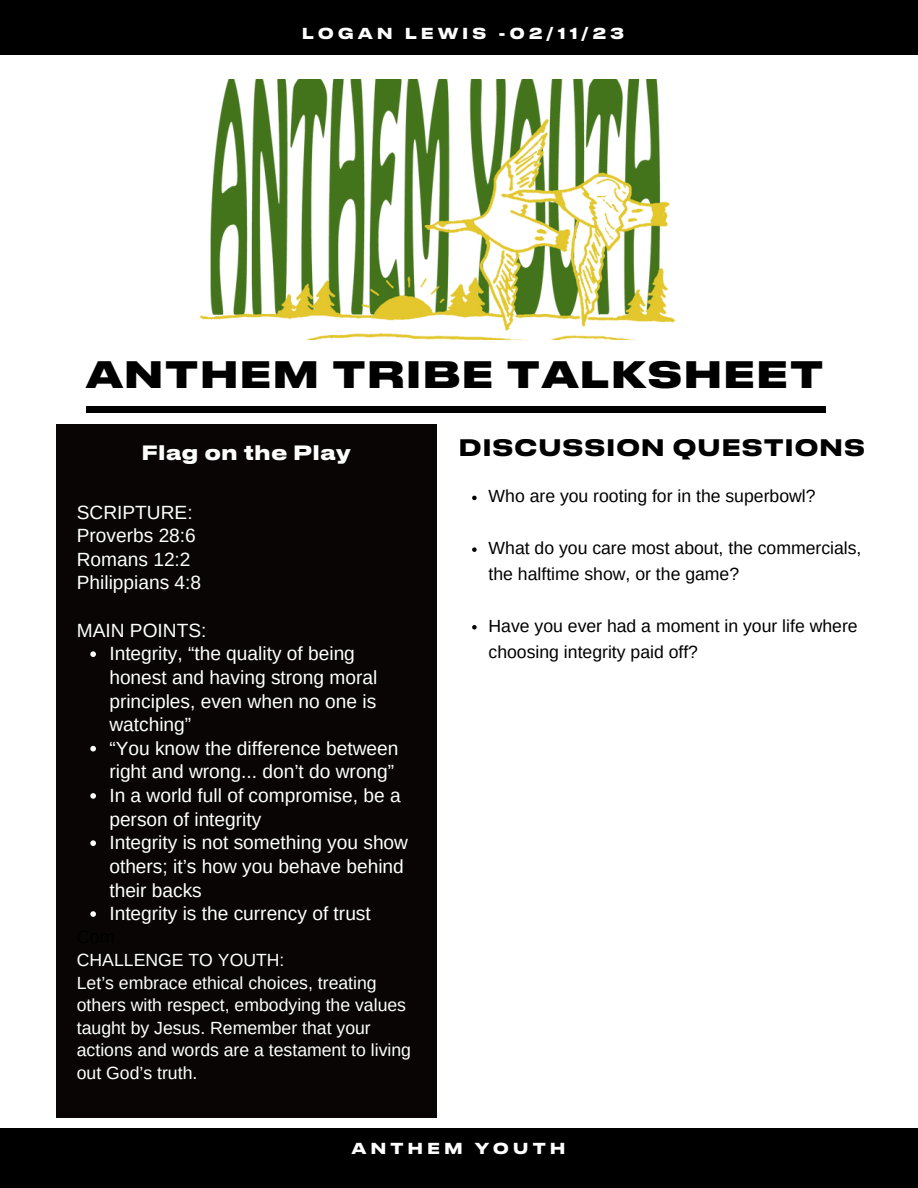
<style>
.page{position:relative;width:918px;height:1188px;background:#fff}
.page>*{position:absolute;margin:0;border:0;box-sizing:border-box;transform-origin:0 0}
.t1{font:800 36px "Druk Text Wide Cyr";letter-spacing:.02em;color:#000}
.t2{font:700 22.5px "Druk Text Wide Cyr";letter-spacing:.02em;color:#000}
.t3{font:700 19.5px "Druk Text Wide Cyr";color:#fff}
.t4{font:19.2px/23.7px "Arimo";color:#fff}
.t5{font:17.7px/22.5px "Arimo";color:#fff}
.t6{font:17.55px/25.8px "Arimo";color:#000}
.t7{font:700 15px "Druk Text Wide Cyr";letter-spacing:.25em;color:#fff}
</style>
<div class="page">
<div style="left:0;top:0;width:918px;height:55px;background:#000"></div>
<div style="left:87px;top:406px;width:739px;height:7px;background:#000"></div>
<div style="left:56px;top:424px;width:380px;height:694px;background:#090505"></div>
<div style="left:0;top:1129px;width:918px;height:59px;background:#000"></div>
<img style="left:200px;top:79px;width:476px;height:260px">
<svg style="left:90px;top:651px;width:6px;height:6px"></svg>
<svg style="left:90px;top:746px;width:6px;height:5px"></svg>
<svg style="left:90px;top:793px;width:6px;height:6px"></svg>
<svg style="left:90px;top:840px;width:6px;height:6px"></svg>
<svg style="left:90px;top:911px;width:6px;height:6px"></svg>
<svg style="left:472px;top:496px;width:5px;height:4px"></svg>
<svg style="left:472px;top:547px;width:5px;height:5px"></svg>
<svg style="left:472px;top:625px;width:5px;height:5px"></svg>
<p class="t7" style="left:302px;top:23px;width:324px">LOGAN LEWIS -02/11/23</p>
<p class="t1" style="left:86px;top:350px;width:740px">ANTHEM TRIBE TALKSHEET</p>
<p class="t3" style="left:141px;top:439px;width:211px">Flag on the Play</p>
<p class="t4" style="left:77px;top:500px;width:126px">SCRIPTURE:<br>Proverbs 28:6<br>Romans 12:2<br>Philippians 4:8</p>
<h4 class="t4" style="left:77px;top:618px;width:131px">MAIN POINTS:</h4>
<h2 class="t4" style="left:109px;top:642px;width:269px">Integrity, “the quality of being honest and having strong moral principles, even when no one is watching”</h2>
<p class="t4" style="left:109px;top:736px;width:291px">“You know the difference between right and wrong... don’t do wrong”</p>
<p class="t4" style="left:109px;top:784px;width:293px">In a world full of compromise, be a person of integrity</p>
<p class="t4" style="left:109px;top:831px;width:300px">Integrity is not something you show others; it’s how you behave behind their backs</p>
<h5 class="t4" style="left:109px;top:902px;width:263px">Integrity is the currency of trust</h5>
<h3 class="t5" style="left:77px;top:949px;width:336px">CHALLENGE TO YOUTH:<br>Let’s embrace ethical choices, treating others with respect, embodying the values taught by Jesus. Remember that your actions and words are a testament to living out God’s truth.</h3>
<h1 class="t2" style="left:459px;top:432px;width:408px">DISCUSSION QUESTIONS</h1>
<p class="t6" style="left:489px;top:483px;width:329px">Who are you rooting for in the superbowl?</p>
<p class="t6" style="left:489px;top:535px;width:374px">What do you care most about, the commercials, the halftime show, or the game?</p>
<p class="t6" style="left:489px;top:613px;width:371px">Have you ever had a moment in your life where choosing integrity paid off?</p>
<p class="t7" style="left:352px;top:1138px;width:216px">ANTHEM YOUTH</p>
</div>
